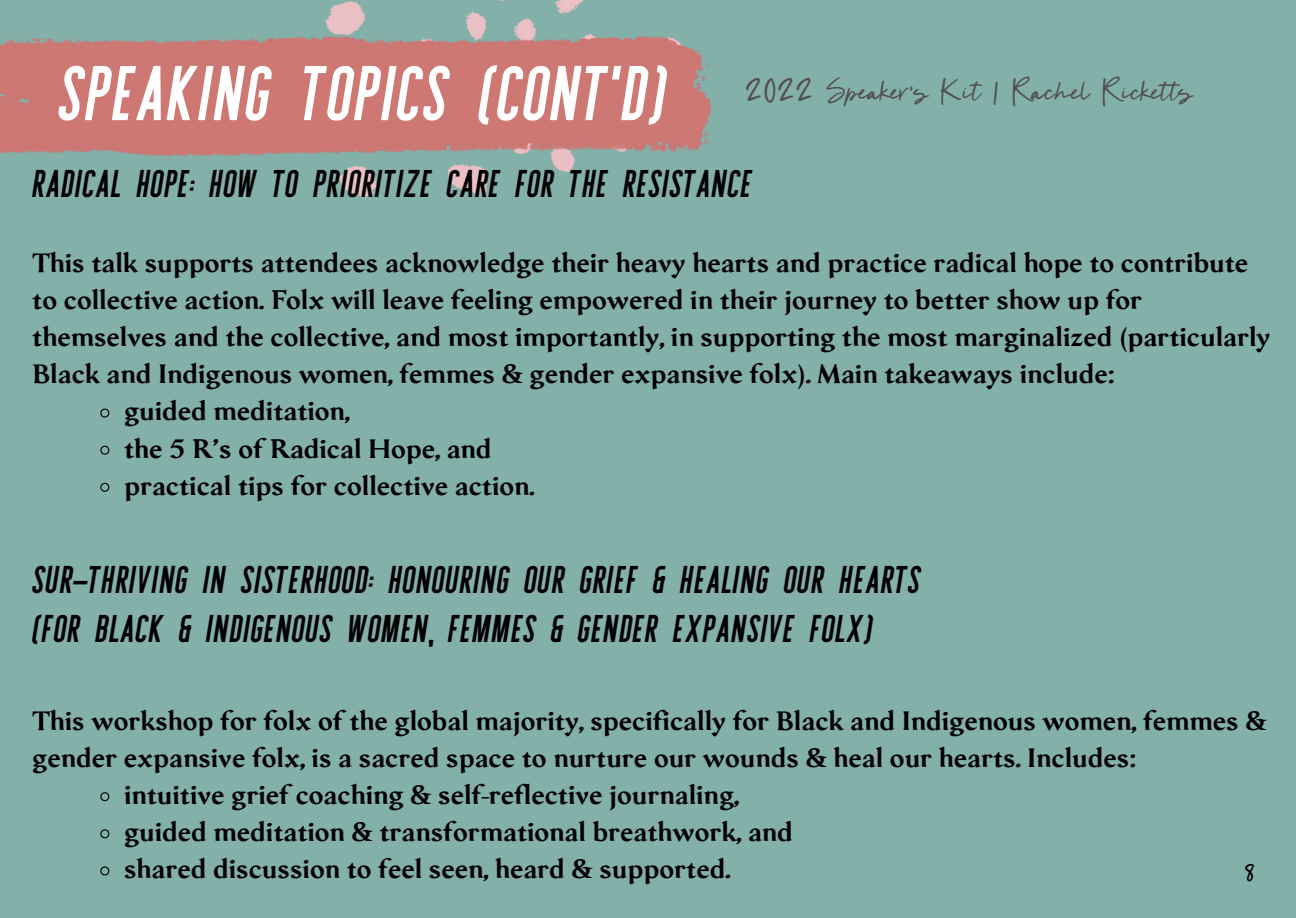
<style>
.page{position:relative;width:1296px;height:918px;background:#83b0a9}
.page>*{position:absolute;margin:0;border:0;box-sizing:border-box;transform-origin:0 0}
.t1{font:72px "Sydney Sans Serif";color:#fff}
.t2{font:36px "Sydney Sans Serif";color:#000}
.t3{font:36px "Only You";color:#515050}
.t4{font:600 27px/37.2px "Serat";color:#000}
.t5{font:27px "Only You";color:#000}
</style>
<div class="page">
<img style="left:476px;top:0;width:243px;height:195px">
<img style="left:0;top:1px;width:476px;height:197px">
<svg style="left:100px;top:408px;width:10px;height:10px"></svg>
<svg style="left:100px;top:445px;width:10px;height:10px"></svg>
<svg style="left:100px;top:482px;width:10px;height:10px"></svg>
<svg style="left:100px;top:792px;width:10px;height:10px"></svg>
<svg style="left:100px;top:829px;width:10px;height:10px"></svg>
<svg style="left:100px;top:866px;width:10px;height:10px"></svg>
<p class="t1" style="left:58px;top:48px;width:610px">SPEAKING TOPICS (CONT'D)</p>
<p class="t3" style="left:744px;top:71px;width:450px">2022 Speaker's Kit | Rachel Ricketts</p>
<p class="t2" style="left:32px;top:161px;width:722px">RADICAL HOPE: HOW TO PRIORITIZE CARE FOR THE RESISTANCE</p>
<p class="t4" style="left:32px;top:244px;width:1240px">This talk supports attendees acknowledge their heavy hearts and practice radical hope to contribute to collective action. Folx will leave feeling empowered in their journey to better show up for themselves and the collective, and most importantly, in supporting the most marginalized (particularly Black and Indigenous women, femmes &amp; gender expansive folx). Main takeaways include:</p>
<p class="t4" style="left:124px;top:392px;width:227px">guided meditation,</p>
<p class="t4" style="left:124px;top:429px;width:369px">the 5 R’s of Radical Hope, and</p>
<p class="t4" style="left:124px;top:466px;width:412px">practical tips for collective action.</p>
<p class="t2" style="left:32px;top:557px;width:890px">SUR-THRIVING IN SISTERHOOD: HONOURING OUR GRIEF &amp; HEALING OUR HEARTS</p>
<p class="t2" style="left:32px;top:606px;width:842px">(FOR BLACK &amp; INDIGENOUS WOMEN, FEMMES &amp; GENDER EXPANSIVE FOLX)</p>
<p class="t4" style="left:32px;top:702px;width:1236px">This workshop for folx of the global majority, specifically for Black and Indigenous women, femmes &amp; gender expansive folx, is a sacred space to nurture our wounds &amp; heal our hearts. Includes:</p>
<p class="t4" style="left:124px;top:776px;width:616px">intuitive grief coaching &amp; self-reflective journaling,</p>
<p class="t4" style="left:124px;top:813px;width:670px">guided meditation &amp; transformational breathwork, and</p>
<p class="t4" style="left:124px;top:850px;width:607px">shared discussion to feel seen, heard &amp; supported.</p>
<p class="t5" style="left:1244px;top:859px;width:13px">8</p>
</div>
